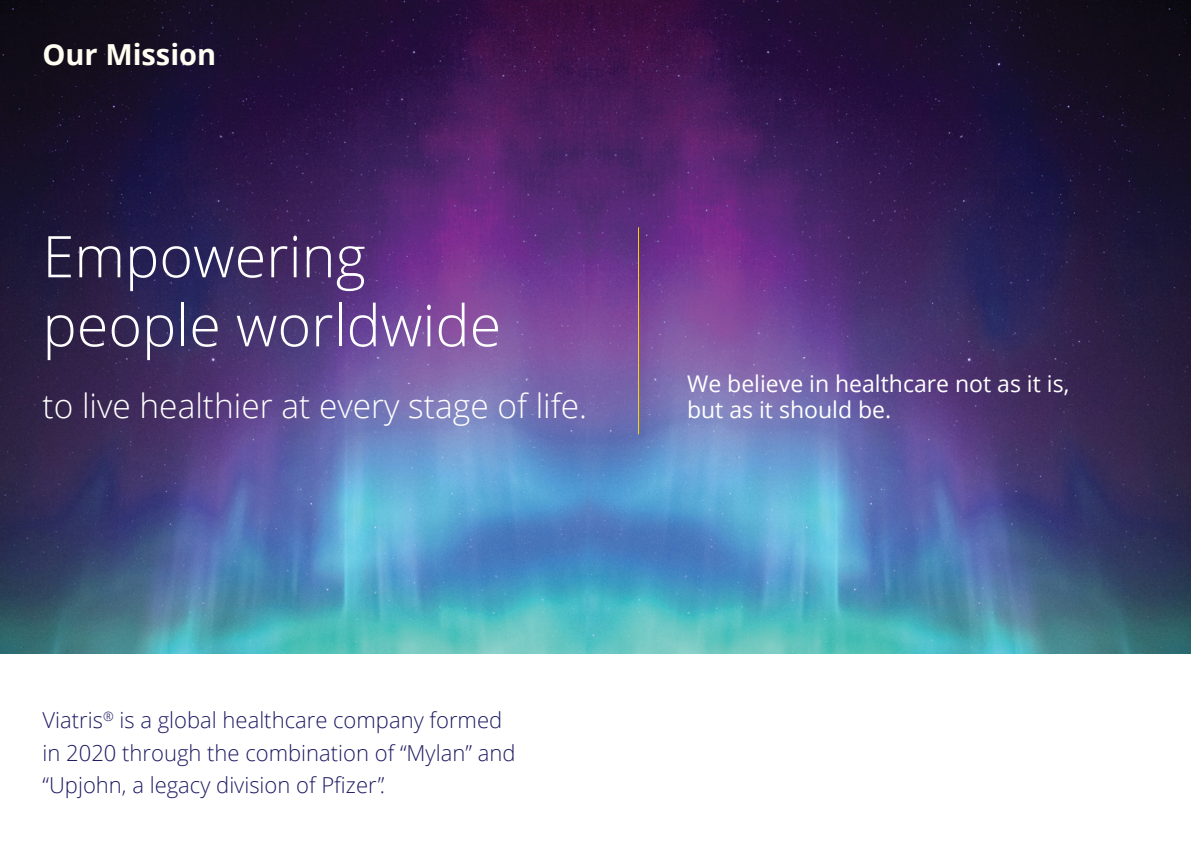
<style>
.page{position:relative;width:1191px;height:842px;background:#fff}
.page>*{position:absolute;margin:0;border:0;box-sizing:border-box;transform-origin:0 0}
.t1{font:300 57.5px/69px "Open Sans";color:#fff}
.t2{font:300 33.4px "Open Sans";color:#fff}
.t3{font:700 29px "Open Sans";color:#fffef2}
.t4{font:23px/26px "Open Sans";color:#fff}
.t5{font:300 22px/32.4px "Open Sans";color:#201c63}
</style>
<div class="page">
<img style="left:0;top:0;width:587px;height:654px">
<img style="left:587px;top:0;width:604px;height:654px">
<div style="left:636px;top:226px;width:13px;height:218px;background:#000;opacity:.2"></div>
<hr style="left:638px;top:227px;width:1px;height:207px;background:#ffd800">
<h3 class="t3" style="left:42px;top:34px;width:175px">Our Mission</h3>
<h1 class="t1" style="left:43px;top:220px;width:460px">Empowering people worldwide</h1>
<h2 class="t2" style="left:43px;top:383px;width:546px">to live healthier at every stage of life.</h2>
<p class="t4" style="left:687px;top:370px;width:384px">We believe in healthcare not as it is, but as it should be.</p>
<p class="t5" style="left:43px;top:704px;width:474px">Viatris<sup>®</sup> is a global healthcare company formed in 2020 through the combination of “Mylan” and “Upjohn, a legacy division of Pfizer”.</p>
</div>
